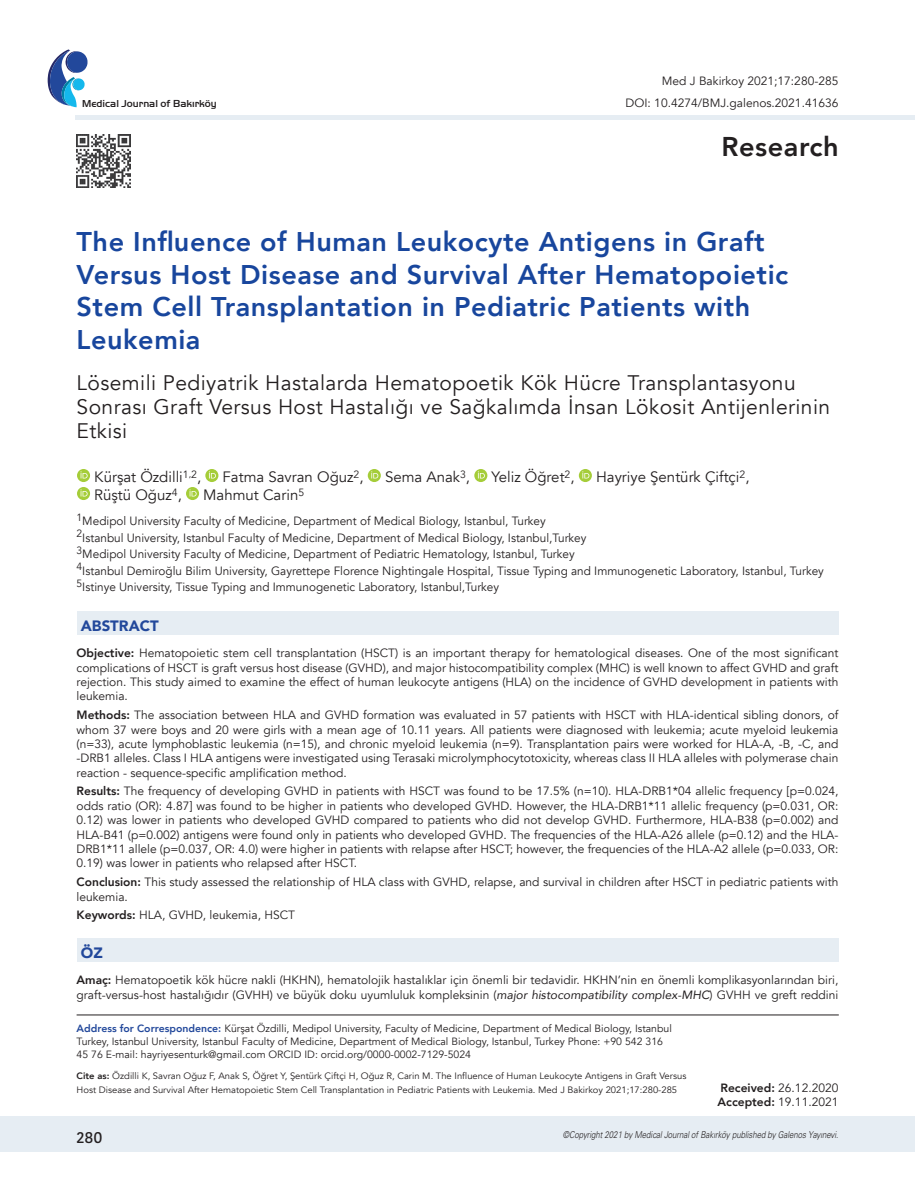
<style>
.page{position:relative;width:915px;height:1191px;background:#fff}
.page>*{position:absolute;margin:0;border:0;box-sizing:border-box;transform-origin:0 0}
.t1{font:800 27.15px "Avenir";letter-spacing:.02em;color:#231f20}
.t2{font:800 27px/32.4px "Avenir";letter-spacing:.02em;color:#18469d}
.t3{font:21px/24px "Avenir";letter-spacing:.02em;color:#231f20}
.t4{font:500 16.5px "Kohinoor Devanagari";color:#231f20}
.t5{font:15px "Avenir";color:#231f20}
.t6{font:900 15px "Avenir";color:#22489b}
.t7{font:12px/14.4px "Avenir";color:#231f20}
.t8{font:10.5px/12.8px "Avenir";color:#231f20}
.t9{font:500 10.5px "Handel Got D";color:#231f20}
.t10{font:9.45px "Univers Light Ita Tr";letter-spacing:-.005em;color:#231f20;scale:.83 1}
.t11{font:9.3px/13.5px "Avenir";color:#231f20}
.s1{font-weight:800}
.s2{font-style:italic}
.s3{font-weight:800;color:#22489b}
</style>
<div class="page">
<div style="left:0;top:1116px;width:914px;height:35px;background:#e6edf3"></div>
<hr style="left:75px;top:115px;width:839px;height:4px;background:#e6edf3">
<svg style="left:48px;top:49px;width:40px;height:58px"></svg>
<hr style="left:77px;top:1014px;width:761px;height:1px;background:#231f20">
<img style="left:77px;top:134px;width:53px;height:54px">
<svg style="left:77px;top:469px;width:13px;height:13px"></svg>
<svg style="left:80px;top:471px;width:8px;height:7px"></svg>
<svg style="left:205px;top:469px;width:13px;height:13px"></svg>
<svg style="left:209px;top:471px;width:7px;height:7px"></svg>
<svg style="left:367px;top:469px;width:13px;height:13px"></svg>
<svg style="left:371px;top:471px;width:7px;height:7px"></svg>
<svg style="left:474px;top:469px;width:13px;height:13px"></svg>
<svg style="left:477px;top:471px;width:7px;height:7px"></svg>
<svg style="left:578px;top:469px;width:13px;height:13px"></svg>
<svg style="left:582px;top:471px;width:7px;height:7px"></svg>
<svg style="left:77px;top:487px;width:13px;height:13px"></svg>
<svg style="left:80px;top:489px;width:8px;height:7px"></svg>
<svg style="left:186px;top:487px;width:13px;height:13px"></svg>
<svg style="left:189px;top:489px;width:7px;height:7px"></svg>
<div style="left:77px;top:611px;width:761px;height:24px;background:#e6edf3"></div>
<div style="left:77px;top:938px;width:761px;height:24px;background:#e6edf3"></div>
<p class="t9" style="left:82px;top:98px;width:136px">Medical Journal of Bakırköy</p>
<p class="t7" style="left:661px;top:74px;width:178px">Med J Bakirkoy 2021;17:280-285</p>
<p class="t7" style="left:625px;top:96px;width:214px">DOI: 10.4274/BMJ.galenos.2021.41636</p>
<h1 class="t1" style="left:721px;top:126px;width:119px">Research</h1>
<h2 class="t2" style="left:77px;top:226px;width:713px">The Influence of Human Leukocyte Antigens in Graft Versus Host Disease and Survival After Hematopoietic Stem Cell Transplantation in Pediatric Patients with Leukemia</h2>
<h3 class="t3" style="left:77px;top:371px;width:754px">Lösemili Pediyatrik Hastalarda Hematopoetik Kök Hücre Transplantasyonu<br>Sonrası Graft Versus Host Hastalığı ve Sağkalımda İnsan Lökosit Antijenlerinin<br>Etkisi</h3>
<p class="t5" style="left:94px;top:468px;width:108px">Kürşat Özdilli<sup>1</sup><sup>,</sup><sup>2</sup>,</p>
<p class="t5" style="left:222px;top:468px;width:142px">Fatma Savran Oğuz<sup>2</sup>,</p>
<p class="t5" style="left:385px;top:468px;width:87px">Sema Anak<sup>3</sup>,</p>
<p class="t5" style="left:491px;top:468px;width:85px">Yeliz Öğret<sup>2</sup>,</p>
<p class="t5" style="left:596px;top:468px;width:155px">Hayriye Şentürk Çiftçi<sup>2</sup>,</p>
<p class="t5" style="left:94px;top:486px;width:89px">Rüştü Oğuz<sup>4</sup>,</p>
<p class="t5" style="left:203px;top:486px;width:102px">Mahmut Carin<sup>5</sup></p>
<p class="t7" style="left:77px;top:513px;width:748px;line-height:16.5px"><sup>1</sup>Medipol University Faculty of Medicine, Department of Medical Biology, Istanbul, Turkey<br><sup>2</sup>Istanbul University, Istanbul Faculty of Medicine, Department of Medical Biology, Istanbul,Turkey<br><sup>3</sup>Medipol University Faculty of Medicine, Department of Pediatric Hematology, Istanbul, Turkey<br><sup>4</sup>Istanbul Demiroğlu Bilim University, Gayrettepe Florence Nightingale Hospital, Tissue Typing and Immunogenetic Laboratory, Istanbul, Turkey <sup>5</sup>Istinye University, Tissue Typing and Immunogenetic Laboratory, Istanbul,Turkey</p>
<p class="t6" style="left:81px;top:612px;width:79px">ABSTRACT</p>
<p class="t7" style="left:77px;top:646px;width:763px;text-align:justify"><span class="s1">Objective:</span> Hematopoietic stem cell transplantation (HSCT) is an important therapy for hematological diseases. One of the most significant complications of HSCT is graft versus host disease (GVHD), and major histocompatibility complex (MHC) is well known to affect GVHD and graft rejection. This study aimed to examine the effect of human leukocyte antigens (HLA) on the incidence of GVHD development in patients with leukemia.</p>
<p class="t7" style="left:77px;top:708px;width:763px;text-align:justify"><span class="s1">Methods:</span> The association between HLA and GVHD formation was evaluated in 57 patients with HSCT with HLA-identical sibling donors, of whom 37 were boys and 20 were girls with a mean age of 10.11 years. All patients were diagnosed with leukemia; acute myeloid leukemia (n=33), acute lymphoblastic leukemia (n=15), and chronic myeloid leukemia (n=9). Transplantation pairs were worked for HLA-A, -B, -C, and -DRB1 alleles. Class I HLA antigens were investigated using Terasaki microlymphocytotoxicity, whereas class II HLA alleles with polymerase chain reaction - sequence-specific amplification method.</p>
<p class="t7" style="left:77px;top:784px;width:763px;text-align:justify"><span class="s1">Results:</span> The frequency of developing GVHD in patients with HSCT was found to be 17.5% (n=10). HLA-DRB1*04 allelic frequency [p=0.024, odds ratio (OR): 4.87] was found to be higher in patients who developed GVHD. However, the HLA-DRB1*11 allelic frequency (p=0.031, OR:<br>0.12) was lower in patients who developed GVHD compared to patients who did not develop GVHD. Furthermore, HLA-B38 (p=0.002) and HLA-B41 (p=0.002) antigens were found only in patients who developed GVHD. The frequencies of the HLA-A26 allele (p=0.12) and the HLA-DRB1*11 allele (p=0.037, OR: 4.0) were higher in patients with relapse after HSCT; however, the frequencies of the HLA-A2 allele (p=0.033, OR:<br>0.19) was lower in patients who relapsed after HSCT.</p>
<p class="t7" style="left:77px;top:875px;width:763px"><span class="s1">Conclusion:</span> This study assessed the relationship of HLA class with GVHD, relapse, and survival in children after HSCT in pediatric patients with leukemia.</p>
<p class="t7" style="left:77px;top:908px;width:220px"><span class="s1">Keywords:</span> HLA, GVHD, leukemia, HSCT</p>
<p class="t6" style="left:81px;top:939px;width:23px">ÖZ</p>
<p class="t7" style="left:77px;top:973px;width:763px"><span class="s1">Amaç:</span> Hematopoetik kök hücre nakli (HKHN), hematolojik hastalıklar için önemli bir tedavidir. HKHN’nin en önemli komplikasyonlarından biri, graft-versus-host hastalığıdır (GVHH) ve büyük doku uyumluluk kompleksinin (<span class="s2">major histocompatibility complex-MHC</span>) GVHH ve greft reddini</p>
<p class="t8" style="left:77px;top:1022px;width:596px"><span class="s3">Address for Correspondence:</span> Kürşat Özdilli, Medipol University, Faculty of Medicine, Department of Medical Biology, Istanbul<br>Turkey, Istanbul University, Istanbul Faculty of Medicine, Department of Medical Biology, Istanbul, Turkey Phone: +90 542 316<br>45 76 E-mail: hayriyesenturk@gmail.com ORCID ID: orcid.org/0000-0002-7129-5024</p>
<p class="t11" style="left:77px;top:1069px;width:611px"><span class="s1">Cite as:</span> Özdilli K, Savran Oğuz F, Anak S, Öğret Y, Şentürk Çiftçi H, Oğuz R, Carin M. The Influence of Human Leukocyte Antigens in Graft Versus<br>Host Disease and Survival After Hematopoietic Stem Cell Transplantation in Pediatric Patients with Leukemia. Med J Bakirkoy 2021;17:280-285</p>
<p class="t7" style="left:717px;top:1080px;width:122px"><span class="s1">Received:</span> 26.12.2020<br><span class="s1">Accepted:</span> 19.11.2021</p>
<h3 class="t4" style="left:77px;top:1127px;width:28px">280</h3>
<p class="t10" style="left:562px;top:1128px;width:333px">©Copyright 2021 by Medical Journal of Bakırköy published by Galenos Yayınevi.</p>
</div>
